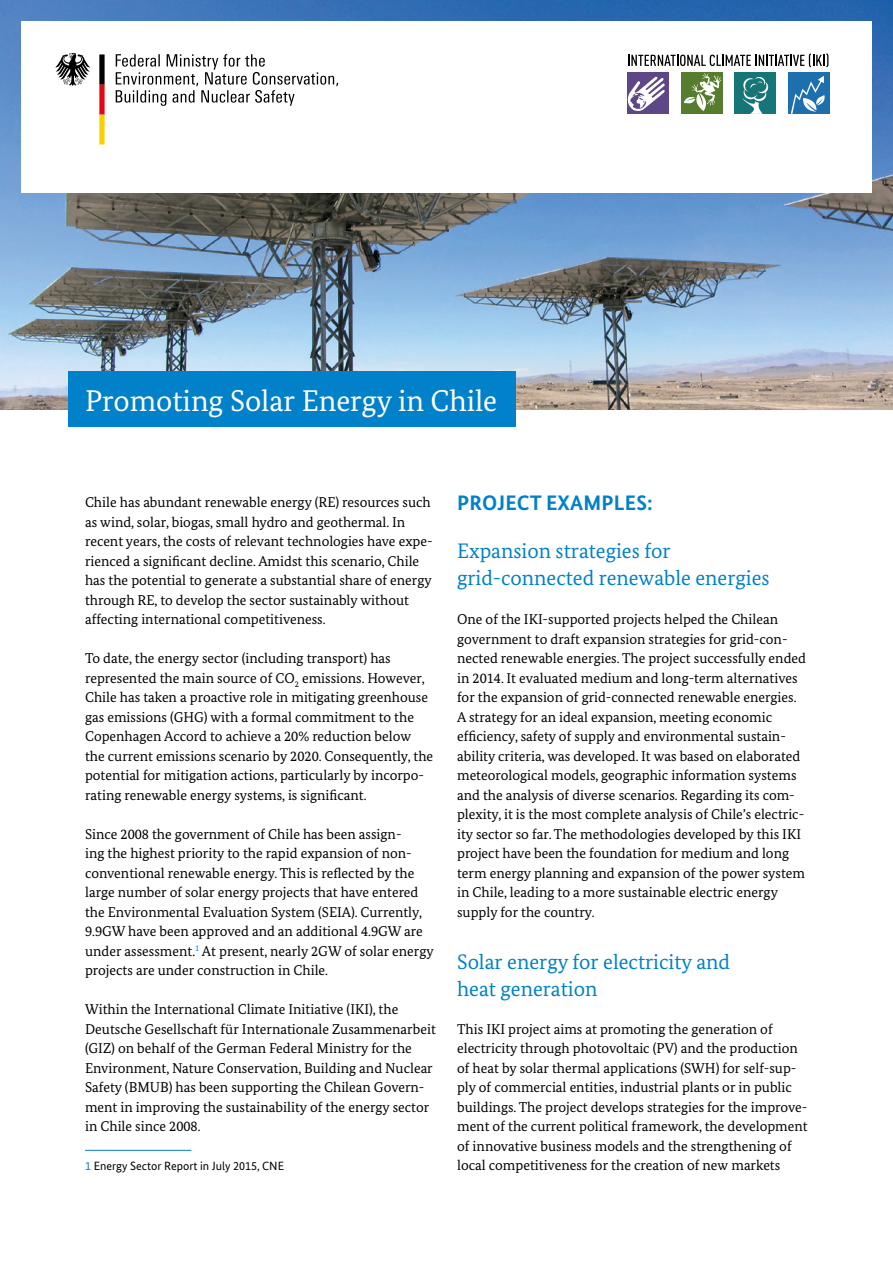
<style>
.page{position:relative;width:893px;height:1263px;background:#fff}
.page>*{position:absolute;margin:0;border:0;box-sizing:border-box;transform-origin:0 0}
.t1{font:30px "Bundes Serif";color:#fff}
.t2{font:21px/27px "Bundes Serif";color:#0081c9}
.t3{font:700 21px "Bundes Sans";letter-spacing:.01em;color:#0081c9}
.t4{font:14.25px/19.5px "Bundes Serif";color:#000}
.t5{font:12px "Bundes Sans";color:#000}
.s1{color:#0081c9}
</style>
<div class="page">
<img style="left:0;top:0;width:893px;height:410px">
<div style="left:21px;top:21px;width:851px;height:171px;background:#fff"></div>
<div style="left:68px;top:372px;width:448px;height:55px;background:#0081c9"></div>
<svg style="left:55px;top:53px;width:35px;height:33px"></svg>
<svg style="left:99px;top:54px;width:6px;height:90px"></svg>
<svg style="left:116px;top:54px;width:222px;height:52px"></svg>
<div style="left:628px;top:73px;width:41px;height:41px;background:#5d4786"></div>
<svg style="left:628px;top:76px;width:37px;height:35px"></svg>
<div style="left:681px;top:73px;width:41px;height:41px;background:#567c2e"></div>
<svg style="left:684px;top:73px;width:37px;height:38px"></svg>
<div style="left:734px;top:73px;width:42px;height:41px;background:#167677"></div>
<svg style="left:742px;top:77px;width:27px;height:37px"></svg>
<div style="left:788px;top:73px;width:41px;height:41px;background:#1e6fad"></div>
<svg style="left:791px;top:76px;width:34px;height:38px"></svg>
<svg style="left:628px;top:53px;width:200px;height:14px"></svg>
<hr style="left:85px;top:1150px;width:106px;height:1px;background:#0081c9">
<h1 class="t1" style="left:85px;top:382px;width:414px">Promoting Solar Energy in Chile</h1>
<p class="t4" style="left:85px;top:492px;width:349px">Chile has abundant renewable energy (RE) resources such as wind, solar, biogas, small hydro and geothermal. In recent years, the costs of relevant technologies have expe&shy;rienced a significant decline. Amidst this scenario, Chile has the potential to generate a substantial share of energy through RE, to develop the sector sustainably without affecting international competitiveness.</p>
<p class="t4" style="left:85px;top:648px;width:350px">To date, the energy sector (including transport) has represented the main source of CO<sub>2</sub> emissions. However, Chile has taken a proactive role in mitigating greenhouse gas emissions (GHG) with a formal commitment to the Copenhagen Accord to achieve a 20% reduction below the current emissions scenario by 2020. Consequently, the potential for mitigation actions, particularly by incorpo&shy;rating renewable energy systems, is significant.</p>
<p class="t4" style="left:85px;top:824px;width:350px">Since 2008 the government of Chile has been assign-<br>ing the highest priority to the rapid expansion of non&shy;conventional renewable energy. This is reflected by the large number of solar energy projects that have entered the Environmental Evaluation System (SEIA). Currently, 9.9GW have been approved and an additional 4.9GW are under assessment.<sup>1</sup> At present, nearly 2GW of solar energy projects are under construction in Chile.</p>
<p class="t4" style="left:85px;top:999px;width:352px">Within the International Climate Initiative (IKI), the Deutsche Gesellschaft für Internationale Zusammenarbeit (GIZ) on behalf of the German Federal Ministry for the Environment, Nature Conservation, Building and Nuclear Safety (BMUB) has been supporting the Chilean Govern&shy;ment in improving the sustainability of the energy sector in Chile since 2008.</p>
<p class="t5" style="left:85px;top:1159px;width:201px"><span class="s1">1</span> Energy Sector Report in July 2015, CNE</p>
<h2 class="t3" style="left:457px;top:489px;width:197px">PROJECT EXAMPLES:</h2>
<h2 class="t2" style="left:457px;top:537px;width:314px">Expansion strategies for grid-connected renewable energies</h2>
<p class="t4" style="left:457px;top:609px;width:350px">One of the IKI-supported projects helped the Chilean government to draft expansion strategies for grid-con&shy;nected renewable energies. The project successfully ended in 2014. It evaluated medium and long-term alternatives for the expansion of grid-connected renewable energies.<br>A strategy for an ideal expansion, meeting economic efficiency, safety of supply and environmental sustain&shy;ability criteria, was developed. It was based on elaborated meteorological models, geographic information systems and the analysis of diverse scenarios. Regarding its com&shy;plexity, it is the most complete analysis of Chile’s electric&shy;ity sector so far. The methodologies developed by this IKI project have been the foundation for medium and long term energy planning and expansion of the power system in Chile, leading to a more sustainable electric energy supply for the country.</p>
<h2 class="t2" style="left:457px;top:948px;width:274px">Solar energy for electricity and heat generation</h2>
<p class="t4" style="left:457px;top:1019px;width:352px">This IKI project aims at promoting the generation of electricity through photovoltaic (PV) and the production of heat by solar thermal applications (SWH) for self-sup&shy;ply of commercial entities, industrial plants or in public buildings. The project develops strategies for the improve&shy;ment of the current political framework, the development of innovative business models and the strengthening of local competitiveness for the creation of new markets</p>
</div>
